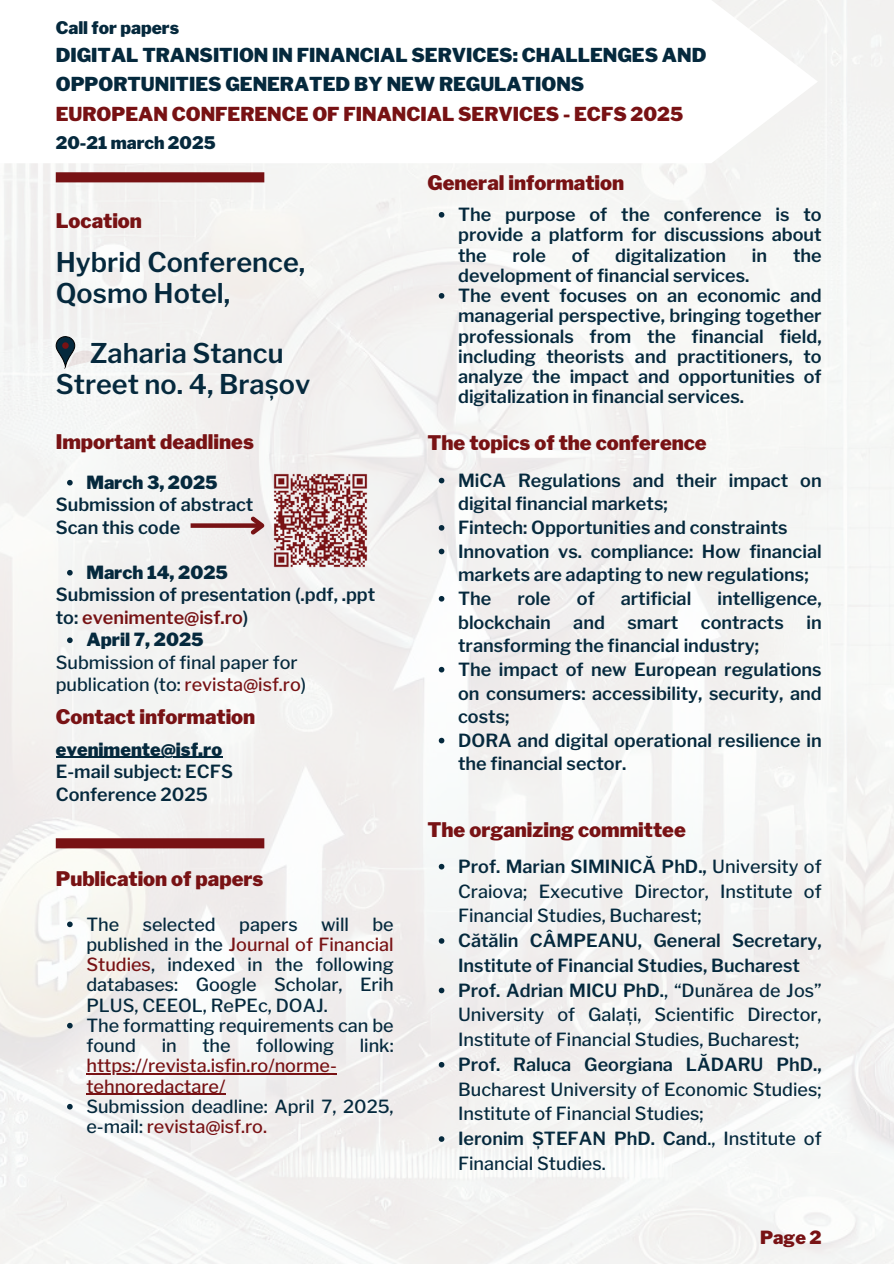
<style>
.page{position:relative;width:894px;height:1264px;background:#fff}
.page>*{position:absolute;margin:0;border:0;box-sizing:border-box;transform-origin:0 0}
.t1{font:600 27px/30.3px "Libre Franklin";color:#05293d}
.t2{font:900 19.95px "Libre Franklin";color:#781214}
.t3{font:900 19.05px/29.2px "Libre Franklin";color:#05293d}
.t4{font:600 18px/20.2px "Libre Franklin";color:#05293d}
.t5{font:500 18px/24.8px "Libre Franklin";color:#05293d;text-align:justify}
.t6{font:500 18px/20.2px "Libre Franklin";color:#781214}
.t7{font:900 18px "Libre Franklin";color:#05293d}
.t8{font:900 18px "Libre Franklin";color:#781214}
.t9{font:900 17.25px "Libre Franklin";color:#05293d}
.s1{color:#781214}
.s2{font-weight:900}
.s3{color:#05293d}
.s4{font-weight:600}
</style>
<div class="page">
<img style="left:0;top:0;width:893px;height:1263px">
<svg style="left:0;top:0;width:817px;height:163px"></svg>
<div style="left:56px;top:172px;width:208px;height:10px;background:#781214"></div>
<div style="left:56px;top:838px;width:208px;height:10px;background:#781214"></div>
<svg style="left:56px;top:336px;width:38px;height:32px"></svg>
<img style="left:270px;top:470px;width:101px;height:100px">
<svg style="left:67px;top:480px;width:6px;height:5px"></svg>
<svg style="left:67px;top:570px;width:6px;height:5px"></svg>
<svg style="left:67px;top:637px;width:6px;height:6px"></svg>
<hr style="left:56px;top:756px;width:166px;height:1px;background:#05293d">
<svg style="left:438px;top:212px;width:6px;height:6px"></svg>
<svg style="left:438px;top:293px;width:6px;height:6px"></svg>
<svg style="left:438px;top:478px;width:6px;height:5px"></svg>
<svg style="left:438px;top:525px;width:6px;height:5px"></svg>
<svg style="left:438px;top:548px;width:6px;height:6px"></svg>
<svg style="left:438px;top:596px;width:6px;height:5px"></svg>
<svg style="left:438px;top:667px;width:6px;height:5px"></svg>
<svg style="left:438px;top:737px;width:6px;height:6px"></svg>
<svg style="left:67px;top:921px;width:6px;height:6px"></svg>
<svg style="left:67px;top:1022px;width:6px;height:6px"></svg>
<hr style="left:86px;top:1073px;width:251px;height:1px;background:#781214">
<hr style="left:86px;top:1093px;width:139px;height:1px;background:#781214">
<svg style="left:67px;top:1103px;width:6px;height:6px"></svg>
<svg style="left:438px;top:863px;width:6px;height:6px"></svg>
<svg style="left:438px;top:938px;width:6px;height:5px"></svg>
<svg style="left:438px;top:987px;width:6px;height:6px"></svg>
<svg style="left:438px;top:1061px;width:6px;height:6px"></svg>
<svg style="left:438px;top:1136px;width:6px;height:5px"></svg>
<div style="left:190px;top:523px;width:72px;height:5px;background:#781214"></div>
<svg style="left:247px;top:512px;width:22px;height:26px"></svg>
<h3 class="t9" style="left:56px;top:17px;width:125px">Call for papers</h3>
<h3 class="t3" style="left:56px;top:41px;width:652px">DIGITAL TRANSITION IN FINANCIAL SERVICES: CHALLENGES AND<br>OPPORTUNITIES GENERATED BY NEW REGULATIONS<br><span class="s1">EUROPEAN CONFERENCE OF FINANCIAL SERVICES - ECFS 2025</span></h3>
<h3 class="t9" style="left:56px;top:132px;width:161px">20-21 march 2025</h3>
<h3 class="t2" style="left:56px;top:209px;width:88px">Location</h3>
<h2 class="t1" style="left:56px;top:247px;width:251px">Hybrid Conference,<br>Qosmo Hotel,</h2>
<p class="t1" style="left:56px;top:338px;width:256px;text-align:center">Zaharia Stancu<br>Street no. 4, Brașov</p>
<h1 class="t2" style="left:56px;top:429px;width:199px">Important deadlines</h1>
<h1 class="t7" style="left:86px;top:471px;width:133px">March 3, 2025</h1>
<p class="t4" style="left:56px;top:493px;width:199px;line-height:22.5px">Submission of abstract<br>Scan this code</p>
<p class="t7" style="left:86px;top:561px;width:143px">March 14, 2025</p>
<p class="t4" style="left:56px;top:583px;width:321px;line-height:22.5px">Submission of presentation (.pdf, .ppt to: <span class="s1">evenimente@isf.ro</span>)</p>
<h3 class="t7" style="left:86px;top:629px;width:119px">April 7, 2025</h3>
<p class="t5" style="left:56px;top:651px;width:252px;line-height:22.5px">Submission of final paper for publication (to: <span class="s1">revista@isf.ro</span>)</p>
<p class="t2" style="left:56px;top:704px;width:201px">Contact information</p>
<h3 class="t4" style="left:56px;top:737px;width:179px;line-height:22.5px"><span class="s2">evenimente@isf.ro<br></span>E-mail subject: ECFS<br>Conference 2025</h3>
<p class="t2" style="left:56px;top:866px;width:209px">Publication of papers</p>
<h3 class="t5" style="left:86px;top:911px;width:34px">The</h3>
<h3 class="t5" style="left:143px;top:911px;width:75px">selected</h3>
<h3 class="t5" style="left:239px;top:911px;width:60px">papers</h3>
<h3 class="t5" style="left:321px;top:911px;width:29px">will</h3>
<h3 class="t5" style="left:86px;top:913px;width:309px;line-height:20.2px;text-indent:286px">be published in the <span class="s1">Journal of Financial Studies</span>, indexed in the following databases: Google Scholar, Erih PLUS, CEEOL, RePEc, DOAJ.</h3>
<p class="t5" style="left:86px;top:1015px;width:309px;line-height:20.2px">The formatting requirements can be found</p>
<p class="t5" style="left:162px;top:1033px;width:17px">in</p>
<p class="t5" style="left:202px;top:1033px;width:30px">the</p>
<p class="t5" style="left:256px;top:1033px;width:79px">following</p>
<p class="t5" style="left:360px;top:1033px;width:35px">link:</p>
<p class="t6" style="left:86px;top:1055px;width:309px">https://revista.isfin.ro/norme&shy;tehnoredactare/<br><span class="s3">Submission deadline: April 7, 2025, e-mail:</span> revista@isf.ro.</p>
<p class="t2" style="left:427px;top:170px;width:198px">General information</p>
<h3 class="t4" style="left:458px;top:204px;width:365px;text-align:justify">The purpose of the conference is to provide a platform for discussions about the</h3>
<h3 class="t4" style="left:512px;top:245px;width:35px">role</h3>
<h3 class="t4" style="left:571px;top:245px;width:19px">of</h3>
<h3 class="t4" style="left:615px;top:245px;width:112px">digitalization</h3>
<h3 class="t4" style="left:751px;top:245px;width:17px">in</h3>
<h3 class="t4" style="left:792px;top:245px;width:30px">the</h3>
<h3 class="t4" style="left:458px;top:265px;width:293px">development of financial services.</h3>
<p class="t4" style="left:458px;top:285px;width:365px;text-align:justify">The event focuses on an economic and managerial perspective, bringing together professionals from the financial field, including theorists and practitioners, to analyze the impact and opportunities of digitalization in financial services.</p>
<h3 class="t2" style="left:427px;top:431px;width:280px">The topics of the conference</h3>
<p class="t4" style="left:458px;top:468px;width:365px;line-height:23.7px">MiCA Regulations and their impact on digital financial markets;</p>
<h3 class="t4" style="left:458px;top:517px;width:331px">Fintech: Opportunities and constraints</h3>
<h3 class="t4" style="left:458px;top:539px;width:365px;line-height:23.7px">Innovation vs. compliance: How financial markets are adapting to new regulations;</h3>
<p class="t4" style="left:458px;top:588px;width:35px">The</p>
<p class="t4" style="left:517px;top:588px;width:35px">role</p>
<p class="t4" style="left:576px;top:588px;width:19px">of</p>
<p class="t4" style="left:620px;top:588px;width:72px">artificial</p>
<p class="t4" style="left:458px;top:586px;width:365px;line-height:23.7px;text-align:justify;text-indent:259px">intelligence, blockchain and smart contracts in transforming the financial industry;</p>
<h3 class="t4" style="left:458px;top:657px;width:365px;line-height:23.7px;text-align:justify">The impact of new European regulations on consumers: accessibility, security, and costs;</h3>
<p class="t4" style="left:458px;top:728px;width:365px;line-height:23.7px">DORA and digital operational resilience in the financial sector.</p>
<p class="t2" style="left:427px;top:818px;width:260px">The organizing committee</p>
<p class="t5" style="left:458px;top:854px;width:365px"><span class="s4">Prof. Marian SIMINICĂ PhD.,</span> University of Craiova; Executive Director, Institute of Financial Studies, Bucharest;</p>
<p class="t4" style="left:458px;top:928px;width:365px;line-height:24.8px">Cătălin CÂMPEANU, General Secretary,<br>Institute of Financial Studies, Bucharest</p>
<h3 class="t5" style="left:458px;top:977px;width:365px"><span class="s4">Prof. Adrian MICU PhD.</span>, “Dunărea de Jos” University of Galați, Scientific Director, Institute of Financial Studies, Bucharest;</h3>
<p class="t5" style="left:458px;top:1052px;width:365px"><span class="s4">Prof. Raluca Georgiana LĂDARU PhD., </span>Bucharest University of Economic Studies; Institute of Financial Studies;</p>
<p class="t5" style="left:458px;top:1126px;width:365px"><span class="s4">Ieronim ȘTEFAN PhD. Cand</span>., Institute of<br>Financial Studies.</p>
<p class="t8" style="left:759px;top:1226px;width:63px">Page 2</p>
</div>
